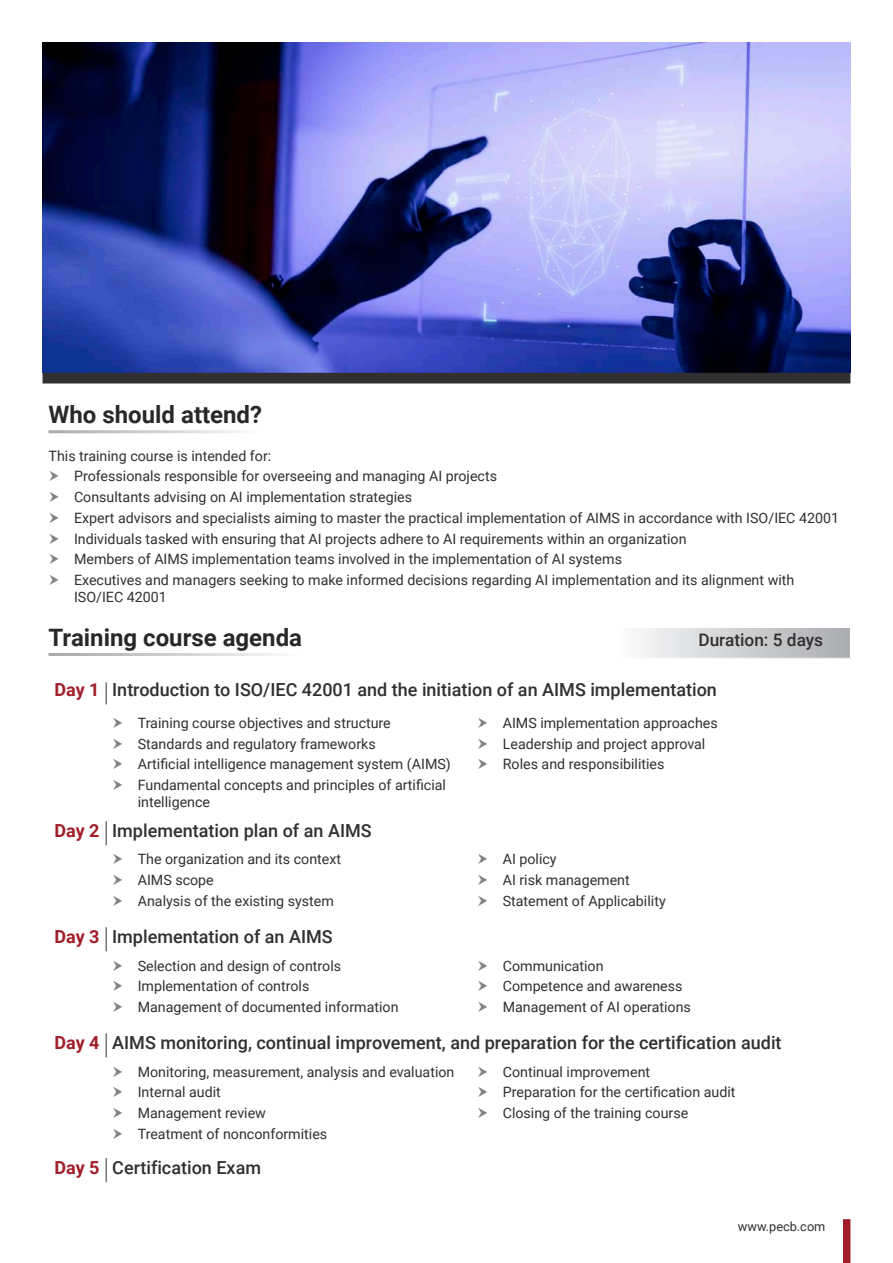
<style>
.page{position:relative;width:893px;height:1263px;background:#fff}
.page>*{position:absolute;margin:0;border:0;box-sizing:border-box;transform-origin:0 0}
.t1{font:700 24px "Roboto";color:#282829}
.t2{font:500 18px "Roboto";color:#312f30}
.t3{font:500 17.25px "Roboto";color:#312f30}
.t4{font:14.25px/20.7px "Roboto";color:#312f30}
.t5{font:12.75px "Roboto";color:#312f30}
.s1{font-weight:700;color:#a11e29}
</style>
<div class="page">
<img style="left:43px;top:43px;width:807px;height:330px">
<div style="left:843px;top:1219px;width:7px;height:44px;background:#a11e29"></div>
<div style="left:43px;top:373px;width:807px;height:10px;background:#312f30"></div>
<svg style="left:642px;top:628px;width:208px;height:30px;background:#cfcfd2"></svg>
<hr style="left:105px;top:682px;width:2px;height:22px;background:#76787b">
<hr style="left:105px;top:821px;width:2px;height:24px;background:#76787b">
<hr style="left:105px;top:927px;width:2px;height:24px;background:#76787b">
<hr style="left:105px;top:1033px;width:2px;height:24px;background:#76787b">
<hr style="left:105px;top:1158px;width:2px;height:24px;background:#76787b">
<h1 class="t1" style="left:49px;top:397px;width:215px">Who should attend?</h1>
<p class="t4" style="left:74px;top:445px;width:767px;text-indent:-26px">This training course is intended for:<br>Professionals responsible for overseeing and managing AI projects<br>Consultants advising on AI implementation strategies<br>Expert advisors and specialists aiming to master the practical implementation of AIMS in accordance with ISO/IEC 42001<br>Individuals tasked with ensuring that AI projects adhere to AI requirements within an organization<br>Members of AIMS implementation teams involved in the implementation of AI systems<br>Executives and managers seeking to make informed decisions regarding AI implementation and its alignment with</p>
<p class="t4" style="left:74px;top:586px;width:94px">ISO/IEC 42001</p>
<h1 class="t1" style="left:49px;top:620px;width:255px">Training course agenda</h1>
<p class="t3" style="left:698px;top:627px;width:126px">Duration: 5 days</p>
<p class="t2" style="left:55px;top:677px;width:664px"><span class="s1">Day 1</span> Introduction to ISO/IEC 42001 and the initiation of an AIMS implementation</p>
<p class="t4" style="left:138px;top:712px;width:315px">Training course objectives and structure Standards and regulatory frameworks<br>Artificial intelligence management system (AIMS)<br>Fundamental concepts and principles of artificial</p>
<p class="t4" style="left:138px;top:791px;width:74px">intelligence</p>
<p class="t4" style="left:503px;top:712px;width:216px">AIMS implementation approaches<br>Leadership and project approval<br>Roles and responsibilities</p>
<p class="t2" style="left:55px;top:818px;width:319px"><span class="s1">Day 2</span> Implementation plan of an AIMS</p>
<p class="t4" style="left:138px;top:848px;width:205px">The organization and its context<br>AIMS scope<br>Analysis of the existing system</p>
<p class="t4" style="left:503px;top:848px;width:164px">AI policy<br>AI risk management<br>Statement of Applicability</p>
<p class="t2" style="left:55px;top:924px;width:280px"><span class="s1">Day 3</span> Implementation of an AIMS</p>
<p class="t4" style="left:138px;top:954px;width:262px">Selection and design of controls<br>Implementation of controls<br>Management of documented information</p>
<p class="t4" style="left:503px;top:954px;width:190px">Communication<br>Competence and awareness<br>Management of AI operations</p>
<p class="t2" style="left:55px;top:1030px;width:729px"><span class="s1">Day 4</span> AIMS monitoring, continual improvement, and preparation for the certification audit</p>
<p class="t4" style="left:138px;top:1061px;width:318px">Monitoring, measurement, analysis and evaluation<br>Internal audit<br>Management review<br>Treatment of nonconformities</p>
<p class="t4" style="left:503px;top:1061px;width:234px">Continual improvement<br>Preparation for the certification audit<br>Closing of the training course</p>
<p class="t2" style="left:55px;top:1154px;width:208px"><span class="s1">Day 5</span> Certification Exam</p>
<p class="t5" style="left:738px;top:1218px;width:89px">www.pecb.com</p>
</div>
